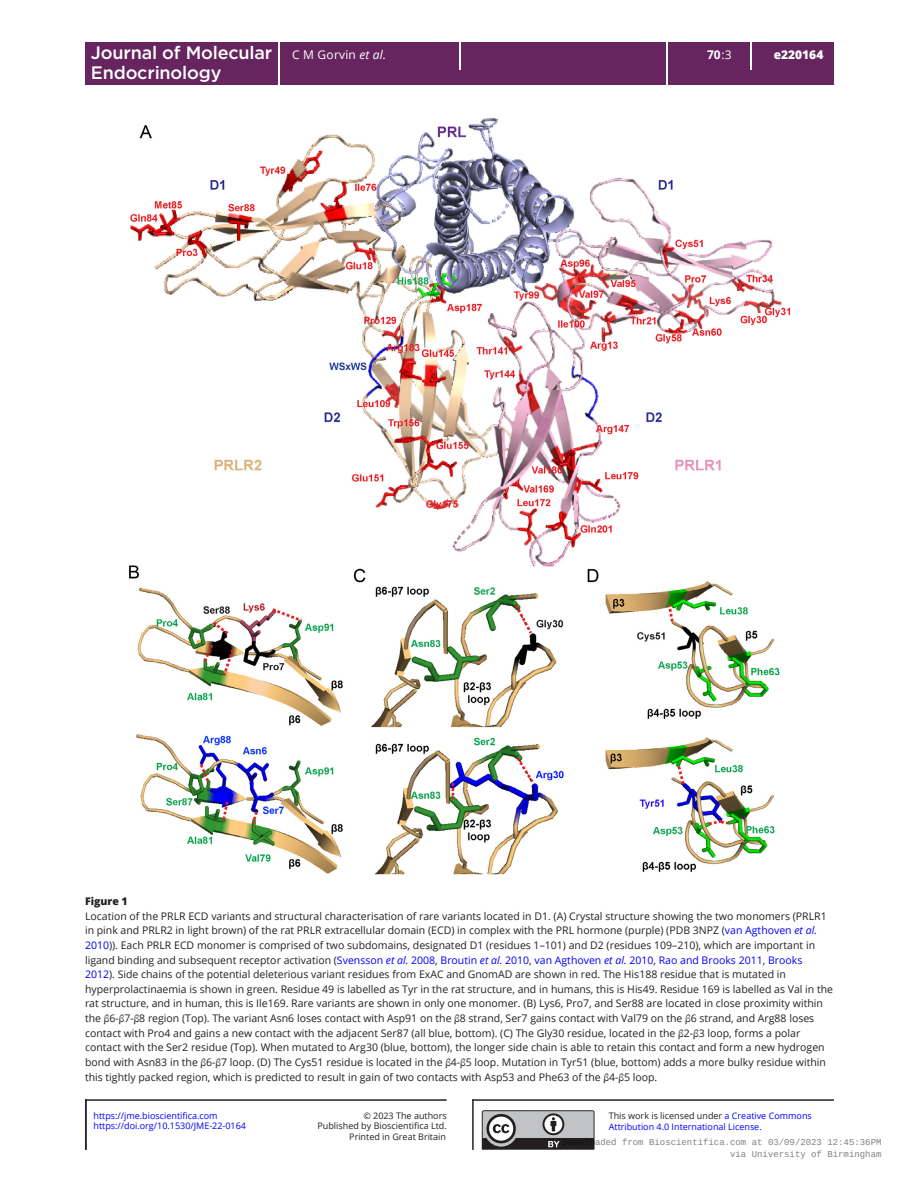
<style>
.page{position:relative;width:919px;height:1187px;background:#fff}
.page>*{position:absolute;margin:0;border:0;box-sizing:border-box;transform-origin:0 0}
.t1{font:500 18px "Gotham";letter-spacing:-.01em;color:#fff}
.t2{font:800 12px "Open Sans";color:#fff}
.t3{font:700 12px "Open Sans";color:#fff}
.FC{font:10.5px/14.5px "Open Sans";color:#231f20}
.FC-2{font:800 10.5px "Open Sans";color:#231f20}
.t4{font:9px/10.8px "Open Sans";color:#00f}
.t5{font:9px/12px "Liberation Mono";color:rgb(0 0 0/.5);text-align:right}
.t6{font:9px/10.5px "Open Sans";color:#231f20;text-align:right}
.s1{font-family:"Open Sans";font-weight:400;font-size:12px}
.s2{font-family:"Open Sans";font-weight:400;font-style:italic;font-size:12px}
.s3{font-weight:400}
.s4{color:#00f}
.s5{font-style:italic;color:#00f}
.s6{font-family:"STIX Two Text"}
.s7{color:#231f20}
</style>
<div class="page">
<div style="left:85px;top:42px;width:748px;height:43px;background:#66255f"></div>
<hr style="left:278px;top:42px;width:1px;height:43px;background:#fff">
<hr style="left:666px;top:42px;width:1px;height:43px;background:#fff">
<svg style="left:459px;top:42px;width:1px;height:27px"></svg>
<svg style="left:750px;top:42px;width:1px;height:27px"></svg>
<img style="left:129px;top:118px;width:661px;height:756px">
<svg style="left:481px;top:1110px;width:113px;height:39px;background:#8f8e8f"></svg>
<hr style="left:85px;top:1099px;width:361px;height:1px;background:#231f20">
<hr style="left:85px;top:1099px;width:2px;height:50px;background:#231f20">
<hr style="left:472px;top:1099px;width:1px;height:50px;background:#231f20">
<hr style="left:472px;top:1099px;width:361px;height:1px;background:#231f20">
<h1 class="t1" style="left:91px;top:41px;width:297px">Journal of Molecular <span class="s1">C M Gorvin</span> <span class="s2">et al.</span></h1>
<p class="t3" style="left:707px;top:47px;width:26px">70<span class="s3">:3</span></p>
<p class="t2" style="left:773px;top:46px;width:51px">e220164</p>
<h1 class="t1" style="left:91px;top:61px;width:132px">Endocrinology</h1>
<p class="FC-2" style="left:85px;top:893px;width:44px">Figure 1</p>
<p class="FC" style="left:85px;top:908px;width:749px">Location of the PRLR ECD variants and structural characterisation of rare variants located in D1. (A) Crystal structure showing the two monomers (PRLR1 in pink and PRLR2 in light brown) of the rat PRLR extracellular domain (ECD) in complex with the PRL hormone (purple) (PDB 3NPZ (<span class="s4">van Agthoven</span> <span class="s5">et al.<br></span><span class="s4">2010</span>)). Each PRLR ECD monomer is comprised of two subdomains, designated D1 (residues 1–101) and D2 (residues 109–210), which are important in ligand binding and subsequent receptor activation (<span class="s4">Svensson</span> <span class="s5">et al.</span> <span class="s4">2008</span>, <span class="s4">Broutin</span> <span class="s5">et al.</span> <span class="s4">2010</span>, <span class="s4">van Agthoven</span> <span class="s5">et al.</span> <span class="s4">2010</span>, <span class="s4">Rao and Brooks 2011</span>, <span class="s4">Brooks 2012</span>). Side chains of the potential deleterious variant residues from ExAC and GnomAD are shown in red. The His188 residue that is mutated in hyperprolactinaemia is shown in green. Residue 49 is labelled as Tyr in the rat structure, and in humans, this is His49. Residue 169 is labelled as Val in the rat structure, and in human, this is Ile169. Rare variants are shown in only one monomer. (B) Lys6, Pro7, and Ser88 are located in close proximity within the <span class="s6">β</span>6-<span class="s6">β</span>7-<span class="s6">β</span>8 region (Top). The variant Asn6 loses contact with Asp91 on the <span class="s6">β</span>8 strand, Ser7 gains contact with Val79 on the <span class="s6">β</span>6 strand, and Arg88 loses contact with Pro4 and gains a new contact with the adjacent Ser87 (all blue, bottom). (C) The Gly30 residue, located in the <span class="s6">β</span>2-<span class="s6">β</span>3 loop, forms a polar contact with the Ser2 residue (Top). When mutated to Arg30 (blue, bottom), the longer side chain is able to retain this contact and form a new hydrogen bond with Asn83 in the <span class="s6">β</span>6-<span class="s6">β</span>7 loop. (D) The Cys51 residue is located in the <span class="s6">β</span>4-<span class="s6">β</span>5 loop. Mutation in Tyr51 (blue, bottom) adds a more bulky residue within this tightly packed region, which is predicted to result in gain of two contacts with Asp53 and Phe63 of the <span class="s6">β</span>4-<span class="s6">β</span>5 loop.</p>
<p class="t4" style="left:93px;top:1120px;width:154px">https://doi.org/10.1530/JME-22-0164</p>
<p class="t4" style="left:93px;top:1109px;width:125px">https://jme.bioscientifica.com</p>
<p class="t6" style="left:317px;top:1109px;width:131px">© 2023 The authors<br>Published by Bioscientifica Ltd.<br>Printed in Great Britain</p>
<p class="t4" style="left:608px;top:1109px;width:204px"><span class="s7">This work is licensed under</span> a Creative Commons<br>Attribution 4.0 International License.</p>
<p class="t5" style="left:562px;top:1136px;width:320px">Downloaded from Bioscientifica.com at 03/09/2023 12:45:36PM via University of Birmingham</p>
</div>
